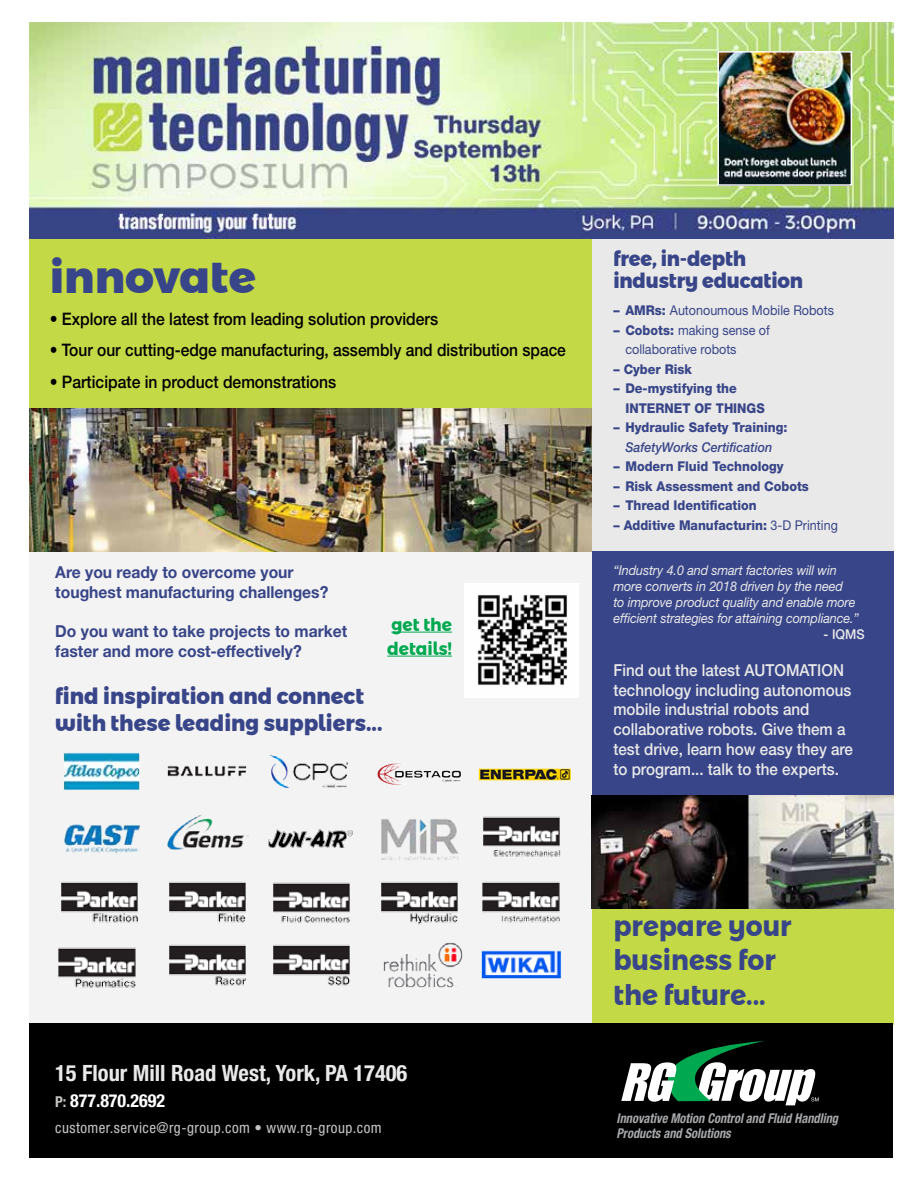
<style>
.page{position:relative;width:918px;height:1188px;background:#fff}
.page>*{position:absolute;margin:0;border:0;box-sizing:border-box;transform-origin:0 0}
.t1{font:800 45px "Montserrat Alternates";color:#384588}
.t2{font:700 28.5px/34.2px "Montserrat Alternates";color:#384588;scale:.93 1}
.t3{font:800 22.5px/27px "Montserrat Alternates";color:#384588;scale:.94 1}
.t4{font:700 condensed 22.5px "Helvetica Neue LT Std";color:#e9e9e9}
.t5{font:800 21px/22.5px "Montserrat Alternates";letter-spacing:-.01em;color:#384588;scale:.93 1}
.t6{font:700 condensed 18px "Helvetica Neue LT Std";color:#fff}
.t7{font:700 18px/24px "Montserrat Alternates";color:#00a94f;scale:.95 1}
.t8{font:500 17.25px "Helvetica Neue LT Std";color:#000;scale:.91 1}
.t9{font:500 17.25px "Helvetica Neue LT Std";color:#000;scale:.9 1}
.t10{font:500 16.5px/19.8px "Helvetica Neue LT Std";color:#e9e9e9;scale:.92 1}
.t11{font:700 16.5px/19.8px "Helvetica Neue LT Std";color:#384588;scale:.95 1}
.t12{font:condensed 15px "Helvetica Neue LT Std";letter-spacing:.03em;color:#c6c6c5}
.t13{font:800 13.5px/19.5px "Helvetica Neue LT Std";color:#384588;scale:.93 1}
.t14{font:italic 13.5px/16.2px "Helvetica Neue LT Std";letter-spacing:-.01em;color:#e9e9e9;scale:.94 1}
.t15{font:13.5px/19.5px "Helvetica Neue LT Std";color:#384588;scale:.93 1}
.t16{font:italic 700 condensed 13.5px/15px "Helvetica Neue LT Std";color:#a7a9ac;scale:.92 1}
.t17{font:italic 500 13.5px "Helvetica Neue LT Std";color:#384588;scale:.93 1}
.t18{font:500 13.5px "Helvetica Neue LT Std";color:#e9e9e9;scale:.94 1}
.s1{font-weight:800}
.s2{font-weight:400}
.s3{font-size:15px;color:#c6c6c5}
</style>
<div class="page">
<div style="left:30px;top:238px;width:562px;height:171px;background:#c3d946"></div>
<div style="left:30px;top:552px;width:562px;height:473px;background:#f3f3f3"></div>
<img style="left:30px;top:408px;width:562px;height:144px">
<div style="left:592px;top:230px;width:302px;height:322px;background:#e9e9e9"></div>
<div style="left:592px;top:551px;width:302px;height:335px;background:#384588"></div>
<div style="left:592px;top:909px;width:302px;height:116px;background:#c3d946"></div>
<div style="left:29px;top:1023px;width:864px;height:135px;background:#000"></div>
<svg style="left:621px;top:1041px;width:198px;height:64px"></svg>
<img style="left:464px;top:584px;width:114px;height:114px">
<hr style="left:391px;top:632px;width:61px;height:1px;background:#00a94f">
<hr style="left:387px;top:656px;width:65px;height:1px;background:#00a94f">
<img style="left:30px;top:23px;width:864px;height:215px">
<img style="left:63px;top:752px;width:77px;height:38px">
<img style="left:167px;top:754px;width:181px;height:35px">
<img style="left:377px;top:763px;width:84px;height:22px">
<img style="left:478px;top:768px;width:93px;height:13px">
<img style="left:64px;top:824px;width:76px;height:30px">
<img style="left:167px;top:815px;width:82px;height:35px">
<img style="left:268px;top:829px;width:85px;height:19px">
<img style="left:381px;top:819px;width:77px;height:41px">
<img style="left:483px;top:816px;width:78px;height:41px">
<img style="left:61px;top:881px;width:77px;height:42px">
<img style="left:169px;top:881px;width:77px;height:42px">
<img style="left:273px;top:882px;width:77px;height:41px">
<img style="left:381px;top:881px;width:179px;height:44px">
<img style="left:58px;top:947px;width:78px;height:41px">
<img style="left:169px;top:944px;width:77px;height:42px">
<img style="left:273px;top:944px;width:77px;height:42px">
<img style="left:383px;top:942px;width:80px;height:46px">
<img style="left:481px;top:950px;width:80px;height:29px">
<img style="left:720px;top:54px;width:129px;height:129px">
<div style="left:717px;top:51px;width:135px;height:135px;border:2px solid #fff"></div>
<img style="left:592px;top:796px;width:301px;height:113px">
<h1 class="t1" style="left:50px;top:241px;width:208px">innovate</h1>
<p class="t8" style="left:50px;top:309px;width:428px">• Explore all the latest from leading solution providers</p>
<p class="t9" style="left:50px;top:340px;width:575px">• Tour our cutting-edge manufacturing, assembly and distribution space</p>
<p class="t8" style="left:50px;top:372px;width:317px">• Participate in product demonstrations</p>
<p class="t11" style="left:55px;top:562px;width:289px">Are you ready to overcome your toughest manufacturing challenges?</p>
<p class="t11" style="left:55px;top:621px;width:309px">Do you want to take projects to market faster and more cost-effectively?</p>
<h3 class="t3" style="left:55px;top:682px;width:349px">find inspiration and connect with these leading suppliers...</h3>
<h3 class="t7" style="left:387px;top:612px;width:70px">get the details!</h3>
<h3 class="t5" style="left:613px;top:247px;width:205px">free, in-depth industry education</h3>
<p class="t15" style="left:613px;top:300px;width:239px"><span class="s1">– AMRs:</span> Autonoumous Mobile Robots</p>
<p class="t15" style="left:625px;top:320px;width:157px;text-indent:-12px"><span class="s1">– Cobots:</span> making sense of collaborative robots</p>
<p class="t13" style="left:613px;top:359px;width:86px">– Cyber Risk</p>
<p class="t13" style="left:625px;top:379px;width:151px;text-indent:-12px">– De-mystifying the<br>INTERNET OF THINGS</p>
<p class="t13" style="left:613px;top:418px;width:188px">– Hydraulic Safety Training:</p>
<p class="t17" style="left:625px;top:439px;width:160px">SafetyWorks Certification</p>
<p class="t13" style="left:613px;top:457px;width:184px">– Modern Fluid Technology</p>
<p class="t13" style="left:613px;top:476px;width:212px">– Risk Assessment and Cobots</p>
<p class="t13" style="left:613px;top:496px;width:156px">– Thread Identification</p>
<p class="t13" style="left:613px;top:515px;width:243px">– Additive Manufacturin: <span class="s2">3-D Printing</span></p>
<p class="t14" style="left:613px;top:562px;width:263px">“Industry 4.0 and smart factories will win more converts in 2018 driven by the need<br>to improve product quality and enable more efficient strategies for attaining compliance.”</p>
<p class="t18" style="left:824px;top:627px;width:45px">- IQMS</p>
<p class="t10" style="left:613px;top:660px;width:262px">Find out the latest AUTOMATION technology including autonomous mobile industrial robots and collaborative robots. Give them a test drive, learn how easy they are to program... talk to the experts.</p>
<h3 class="t4" style="left:55px;top:1059px;width:354px">15 Flour Mill Road West, York, PA 17406</h3>
<h3 class="t6" style="left:55px;top:1089px;width:112px"><span class="s3">P:</span> 877.870.2692</h3>
<p class="t12" style="left:55px;top:1119px;width:328px">customer.service@rg-group.com • www.rg-group.com</p>
<h2 class="t2" style="left:613px;top:909px;width:193px">prepare your business for the future...</h2>
<p class="t16" style="left:617px;top:1111px;width:242px">Innovative Motion Control and Fluid Handling<br>Products and Solutions</p>
</div>
